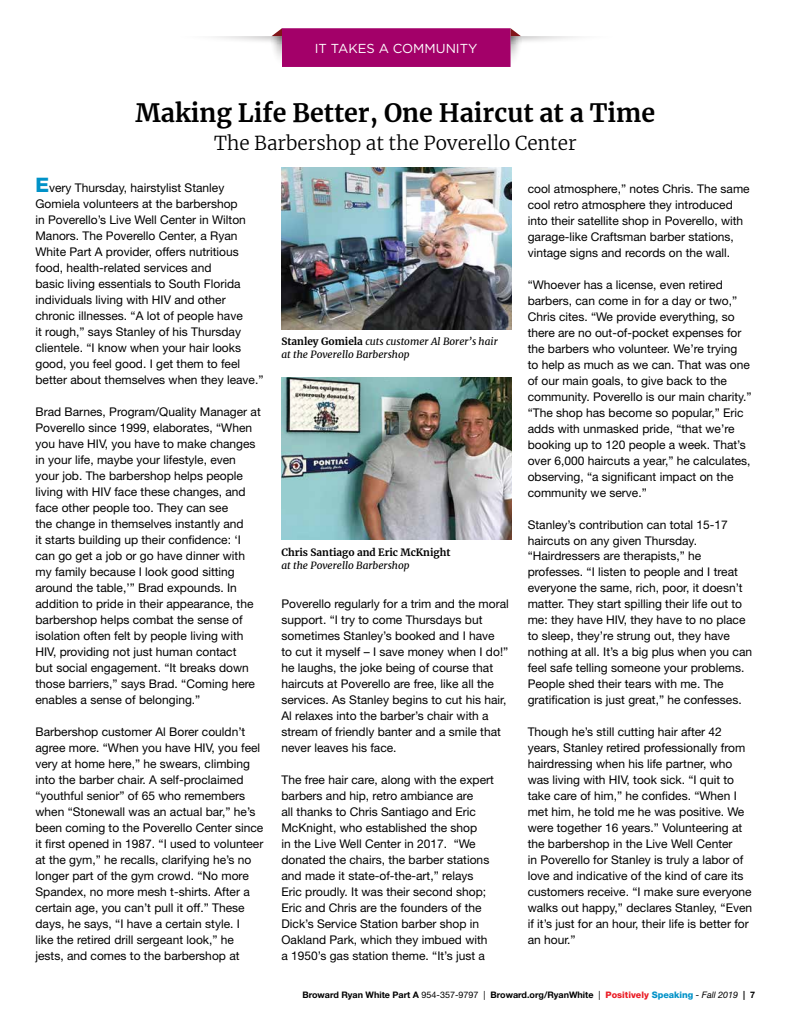
<style>
.page{position:relative;width:792px;height:1026px;background:#fff}
.page>*{position:absolute;margin:0;border:0;box-sizing:border-box;transform-origin:0 0}
.t1{font:700 25px "Merriweather";color:#000}
.t2{font:300 19px "Merriweather";color:#000}
.t3{font:13px "Gotham";color:#fff}
.t4{font:12px/16px "Helvetica Neue LT Std";color:#000}
.t5{font:italic 10px/13px "Merriweather";color:#000}
.t6{font:700 10px "Merriweather";color:#000}
.t7{font:700 9px "Helvetica Neue LT Std";color:#000}
.s1{font-weight:800;font-size:20px;color:#0092c8}
.s2{font-weight:700;font-style:normal}
.s3{font-weight:400}
.s4{font-weight:800;color:#ea1d26}
.s5{font-weight:800;color:#0092c8}
.s6{font-weight:400;font-style:italic}
</style>
<div class="page">
<svg style="left:215px;top:28px;width:363px;height:39px"></svg>
<img style="left:282px;top:168px;width:230px;height:162px">
<img style="left:282px;top:378px;width:230px;height:162px">
<p class="t3" style="left:315px;top:41px;width:164px">IT TAKES A COMMUNITY</p>
<p class="t1" style="left:135px;top:96px;width:521px">Making Life Better, One Haircut at a Time</p>
<p class="t2" style="left:214px;top:130px;width:364px">The Barbershop at the Poverello Center</p>
<p class="t4" style="left:36px;top:180px;width:230px"><span class="s1">E</span>very Thursday, hairstylist Stanley Gomiela volunteers at the barbershop<br>in Poverello’s Live Well Center in Wilton Manors. The Poverello Center, a Ryan White Part A provider, offers nutritious food, health-related services and<br>basic living essentials to South Florida individuals living with HIV and other chronic illnesses. “A lot of people have<br>it rough,” says Stanley of his Thursday clientele. “I know when your hair looks good, you feel good. I get them to feel better about themselves when they leave.”</p>
<p class="t4" style="left:36px;top:404px;width:227px">Brad Barnes, Program/Quality Manager at Poverello since 1999, elaborates, “When you have HIV, you have to make changes in your life, maybe your lifestyle, even your job. The barbershop helps people living with HIV face these changes, and face other people too. They can see<br>the change in themselves instantly and<br>it starts building up their confidence: ‘I can go get a job or go have dinner with my family because I look good sitting around the table,’” Brad expounds. In addition to pride in their appearance, the barbershop helps combat the sense of isolation often felt by people living with HIV, providing not just human contact<br>but social engagement. “It breaks down those barriers,” says Brad. “Coming here enables a sense of belonging.”</p>
<p class="t4" style="left:36px;top:724px;width:229px">Barbershop customer Al Borer couldn’t agree more. “When you have HIV, you feel very at home here,” he swears, climbing into the barber chair. A self-proclaimed “youthful senior” of 65 who remembers when “Stonewall was an actual bar,” he’s been coming to the Poverello Center since it first opened in 1987. “I used to volunteer at the gym,” he recalls, clarifying he’s no longer part of the gym crowd. “No more Spandex, no more mesh t-shirts. After a certain age, you can’t pull it off.” These days, he says, “I have a certain style. I<br>like the retired drill sergeant look,” he jests, and comes to the barbershop at</p>
<p class="t4" style="left:528px;top:180px;width:224px">cool atmosphere,” notes Chris. The same cool retro atmosphere they introduced into their satellite shop in Poverello, with garage-like Craftsman barber stations, vintage signs and records on the wall.</p>
<p class="t4" style="left:528px;top:276px;width:226px">“Whoever has a license, even retired barbers, can come in for a day or two,” Chris cites. “We provide everything, so there are no out-of-pocket expenses for the barbers who volunteer. We’re trying<br>to help as much as we can. That was one of our main goals, to give back to the community. Poverello is our main charity.” “The shop has become so popular,” Eric adds with unmasked pride, “that we’re booking up to 120 people a week. That’s over 6,000 haircuts a year,” he calculates, observing, “a significant impact on the community we serve.”</p>
<p class="t4" style="left:528px;top:516px;width:226px">Stanley’s contribution can total 15-17 haircuts on any given Thursday. “Hairdressers are therapists,” he professes. “I listen to people and I treat everyone the same, rich, poor, it doesn’t matter. They start spilling their life out to me: they have HIV, they have to no place to sleep, they’re strung out, they have nothing at all. It’s a big plus when you can feel safe telling someone your problems.<br>People shed their tears with me. The gratification is just great,” he confesses.</p>
<p class="t4" style="left:528px;top:724px;width:226px">Though he’s still cutting hair after 42 years, Stanley retired professionally from hairdressing when his life partner, who was living with HIV, took sick. “I quit to take care of him,” he confides. “When I met him, he told me he was positive. We were together 16 years.” Volunteering at the barbershop in the Live Well Center<br>in Poverello for Stanley is truly a labor of love and indicative of the kind of care its customers receive. “I make sure everyone walks out happy,” declares Stanley, “Even if it’s just for an hour, their life is better for an hour.”</p>
<p class="t5" style="left:282px;top:335px;width:218px"><span class="s2">Stanley Gomiela</span> cuts customer Al Borer’s hair at the Poverello Barbershop</p>
<p class="t6" style="left:282px;top:545px;width:171px">Chris Santiago and Eric McKnight</p>
<p class="t5" style="left:282px;top:558px;width:130px">at the Poverello Barbershop</p>
<p class="t4" style="left:282px;top:596px;width:229px">Poverello regularly for a trim and the moral support. “I try to come Thursdays but sometimes Stanley’s booked and I have<br>to cut it myself – I save money when I do!” he laughs, the joke being of course that haircuts at Poverello are free, like all the services. As Stanley begins to cut his hair, Al relaxes into the barber’s chair with a stream of friendly banter and a smile that never leaves his face.</p>
<p class="t4" style="left:282px;top:772px;width:214px">The free hair care, along with the expert barbers and hip, retro ambiance are<br>all thanks to Chris Santiago and Eric McKnight, who established the shop<br>in the Live Well Center in 2017. “We donated the chairs, the barber stations and made it state-of-the-art,” relays Eric proudly. It was their second shop; Eric and Chris are the founders of the Dick’s Service Station barber shop in Oakland Park, which they imbued with a 1950’s gas station theme. “It’s just a</p>
<p class="t7" style="left:302px;top:990px;width:454px">Broward Ryan White Part A <span class="s3">954-357-9797 |</span> Broward.org/RyanWhite <span class="s3">|</span> <span class="s4">Positively</span> <span class="s5">Speaking</span> <span class="s6">- Fall 2019</span> | 7</p>
</div>
